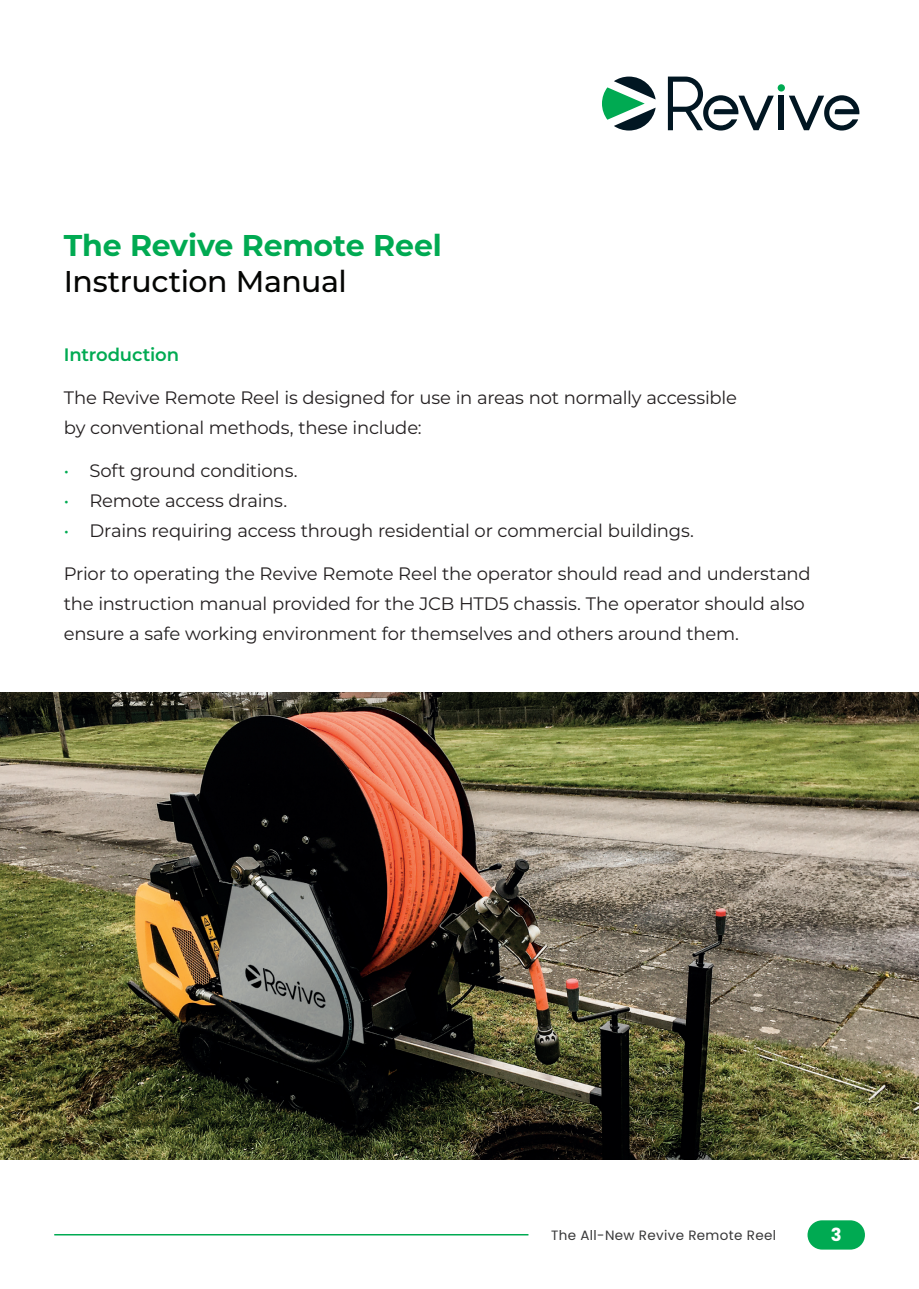
<style>
.page{position:relative;width:919px;height:1289px;background:#fff}
.page>*{position:absolute;margin:0;border:0;box-sizing:border-box;transform-origin:0 0}
.t1{font:700 30px "Montserrat";letter-spacing:-.005em;color:#00aa52}
.t2{font:500 30px "Montserrat";letter-spacing:-.015em;color:#040503}
.t3{font:18px/30px "Montserrat";letter-spacing:-.015em;color:#231f20}
.t4{font:600 18px "Montserrat";letter-spacing:-.01em;color:#00aa52}
.t5{font:700 18px "Poppins";color:#fff}
.t6{font:13.5px "Poppins";letter-spacing:.025em;color:#383839}
.s1{color:#00aa52}
</style>
<div class="page">
<div style="left:807px;top:1220px;width:57px;height:29px;background:#00aa52;border-radius:15px"></div>
<hr style="left:54px;top:1233px;width:474px;height:2px;background:#00aa52">
<img style="left:0;top:692px;width:918px;height:467px">
<svg style="left:602px;top:77px;width:53px;height:53px"></svg>
<svg style="left:788px;top:95px;width:71px;height:35px"></svg>
<div style="left:778px;top:96px;width:5px;height:34px;background:#011622"></div>
<svg style="left:667px;top:77px;width:106px;height:53px"></svg>
<div style="left:777px;top:84px;width:7px;height:7px;background:#00aa52;border-radius:50%"></div>
<h1 class="t1" style="left:64px;top:224px;width:379px">The Revive Remote Reel</h1>
<h1 class="t2" style="left:64px;top:261px;width:284px">Instruction Manual</h1>
<p class="t4" style="left:64px;top:341px;width:117px">Introduction</p>
<p class="t3" style="left:64px;top:382px;width:674px">The Revive Remote Reel is designed for use in areas not normally accessible by conventional methods, these include:</p>
<p class="t3" style="left:64px;top:455px;width:235px"><span class="s1">•</span> Soft ground conditions.</p>
<p class="t3" style="left:64px;top:485px;width:225px"><span class="s1">•</span> Remote access drains.</p>
<p class="t3" style="left:64px;top:515px;width:631px"><span class="s1">•</span> Drains requiring access through residential or commercial buildings.</p>
<p class="t3" style="left:64px;top:558px;width:748px">Prior to operating the Revive Remote Reel the operator should read and understand the instruction manual provided for the JCB HTD5 chassis. The operator should also ensure a safe working environment for themselves and others around them.</p>
<p class="t6" style="left:551px;top:1227px;width:226px">The All-New Revive Remote Reel</p>
<p class="t5" style="left:830px;top:1223px;width:12px">3</p>
</div>
